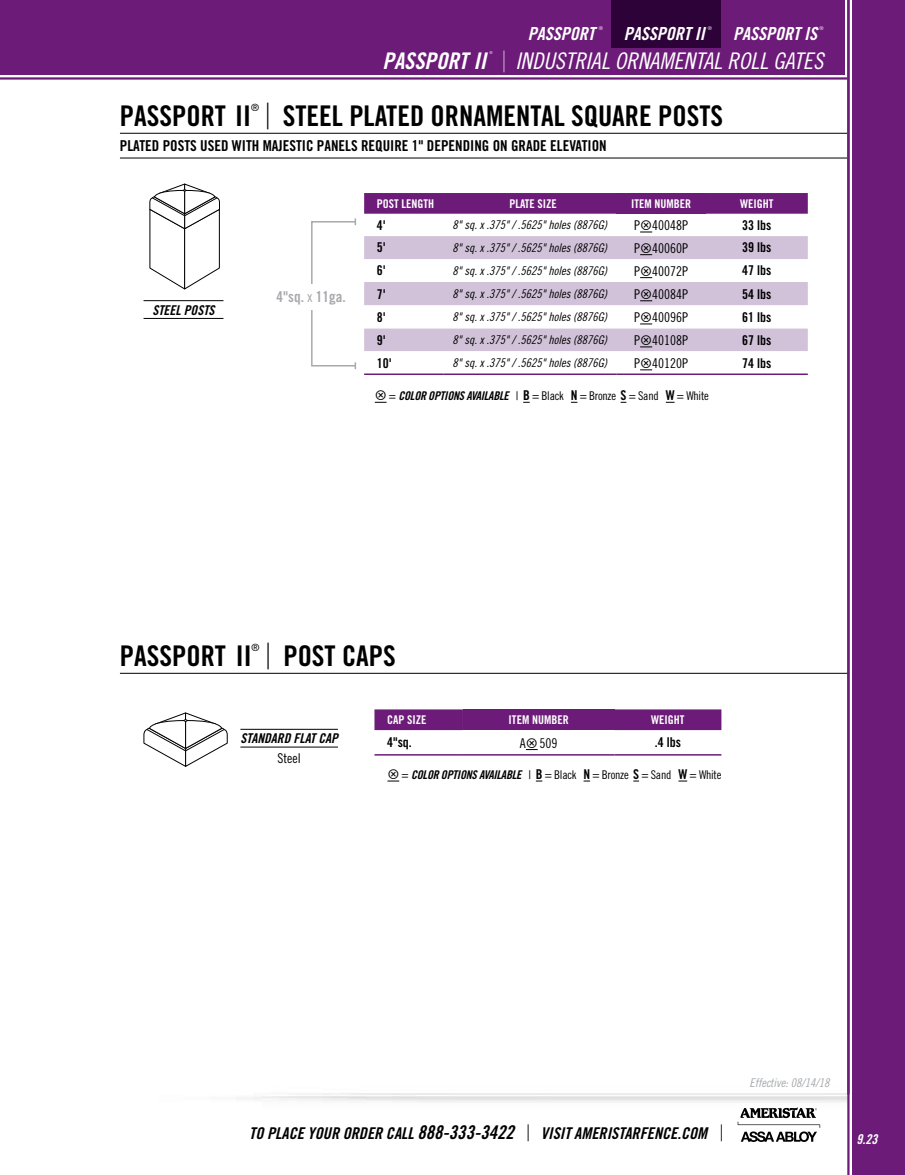
<style>
.page{position:relative;width:905px;height:1175px;background:#fff}
.page>*{position:absolute;margin:0;border:0;box-sizing:border-box;transform-origin:0 0}
.t1{font:28.5px "Trade Gothic LT Std Bd Cn 20";color:#000}
.t2{font:22.95px "Trade Gothic LT Std Cn 18 Obl";color:#fff}
.t3{font:22.95px "Trade Gothic LT Std Bd Cn 20 Obl";color:#fff}
.t4{font:18px "Trade Gothic LT Std Bd Cn 20 Obl";color:#fff}
.t5{font:16.2px "Trade Gothic LT Std Bd Cn 20 Obl";color:#000}
.t6{font:15px "Trade Gothic LT Std Bd Cn 20";color:#000}
.t7{font:15px "Trade Gothic LT Std Bd Cn 20";color:#a7a9ac}
.t8{font:13.5px "Trade Gothic LT Std Bd Cn 20";color:#000}
.t9{font:13.5px "Trade Gothic LT Std Cn 18";color:#000}
.t10{font:13.5px "Trade Gothic LT Std Bd Cn 20 Obl";color:#000}
.t11{font:13.5px "Trade Gothic LT Std Bd Cn 20 Obl";color:#fff}
.t12{font:12px "Trade Gothic LT Std Cn 18 Obl";color:#000}
.t13{font:12px "Trade Gothic LT Std Cn 18";letter-spacing:-.02em;color:#000}
.t14{font:12px "Trade Gothic LT Std Bd Cn 20";color:#fff}
.t15{font:12px "Trade Gothic LT Std Cn 18 Obl";color:#a7a9ac}
.t16{font:9.9px "Trade Gothic LT Std";color:#000}
.t17{font:300 5.25px "Trade Gothic LT Std";color:#fff}
.t18{font:300 4.05px "Trade Gothic LT Std";color:#fff}
.s1{font-family:"Trade Gothic LT Std";font-weight:300;font-size:29.4px}
.s2{font-family:"Trade Gothic LT Std";font-weight:300;font-size:36px}
.s3{font-family:"Trade Gothic LT Std Cn 18"}
.s4{font-family:"Trade Gothic LT Std Bd Cn 20 Obl"}
.s5{font-family:"Trade Gothic LT Std Bd Cn 20";font-size:13.5px}
.s6{font-size:18.9px}
.s7{font-family:"Trade Gothic LT Std";font-weight:300;font-size:22.65px}
</style>
<div class="page">
<hr style="left:120px;top:133px;width:727px;height:1px;background:#000">
<hr style="left:120px;top:158px;width:727px;height:1px;background:#000">
<div style="left:311px;top:221px;width:45px;height:145px;border:2px solid #a7a9ac"></div>
<svg style="left:354px;top:218px;width:2px;height:7px"></svg>
<svg style="left:354px;top:362px;width:2px;height:7px"></svg>
<div style="left:257px;top:284px;width:89px;height:25px;background:#fff"></div>
<div style="left:364px;top:193px;width:443px;height:21px;background:#6c1b78"></div>
<div style="left:616px;top:193px;width:90px;height:21px;background:#6c1b78"></div>
<hr style="left:364px;top:373px;width:79px;height:2px;background:#6c1b78">
<hr style="left:443px;top:373px;width:173px;height:2px;background:#6c1b78">
<hr style="left:616px;top:373px;width:90px;height:2px;background:#6c1b78">
<hr style="left:706px;top:373px;width:101px;height:2px;background:#6c1b78">
<svg style="left:149px;top:183px;width:71px;height:107px"></svg>
<hr style="left:143px;top:300px;width:80px;height:1px;background:#000">
<hr style="left:143px;top:318px;width:80px;height:1px;background:#000">
<hr style="left:120px;top:673px;width:729px;height:1px;background:#000">
<div style="left:374px;top:709px;width:347px;height:21px;background:#6c1b78"></div>
<div style="left:463px;top:709px;width:151px;height:21px;background:#6c1b78"></div>
<hr style="left:374px;top:754px;width:89px;height:1px;background:#6c1b78">
<hr style="left:463px;top:754px;width:151px;height:1px;background:#6c1b78">
<hr style="left:614px;top:754px;width:107px;height:1px;background:#6c1b78">
<svg style="left:143px;top:712px;width:85px;height:55px"></svg>
<hr style="left:240px;top:729px;width:98px;height:1px;background:#000">
<hr style="left:240px;top:746px;width:98px;height:1px;background:#000">
<div style="left:0;top:0;width:845px;height:75px;background:#6c1b78"></div>
<hr style="left:0;top:77px;width:847px;height:3px;background:#6c1b78">
<div style="left:611px;top:0;width:109px;height:48px;background:#2d0238"></div>
<img style="left:236px;top:1093px;width:610px;height:49px">
<svg style="left:846px;top:0;width:4px;height:1174px"></svg>
<div style="left:852px;top:0;width:52px;height:1174px;background:#6c1b78"></div>
<svg style="left:737px;top:1107px;width:83px;height:34px"></svg>
<svg style="left:364px;top:231px;width:443px;height:28px"></svg>
<svg style="left:364px;top:277px;width:443px;height:97px"></svg>
<svg style="left:375px;top:401px;width:11px;height:2px"></svg>
<svg style="left:387px;top:780px;width:12px;height:1px"></svg>
<h3 class="t4" style="left:527px;top:23px;width:68px">PASSPORT</h3>
<p class="t17" style="left:598px;top:25px;width:6px">®</p>
<h3 class="t4" style="left:624px;top:23px;width:82px">PASSPORT II</h3>
<p class="t17" style="left:707px;top:25px;width:6px">®</p>
<h3 class="t4" style="left:733px;top:23px;width:85px">PASSPORT IS</h3>
<p class="t17" style="left:819px;top:25px;width:6px">®</p>
<h2 class="t3" style="left:382px;top:47px;width:105px">PASSPORT II</h2>
<p class="t18" style="left:489px;top:51px;width:5px">®</p>
<h2 class="t2" style="left:502px;top:47px;width:322px"><span class="s1">|</span> INDUSTRIAL ORNAMENTAL ROLL GATES</h2>
<h1 class="t1" style="left:120px;top:99px;width:133px">PASSPORT II</h1>
<p class="t16" style="left:251px;top:102px;width:9px">®</p>
<h1 class="t1" style="left:265px;top:99px;width:459px"><span class="s2">|</span> STEEL PLATED ORNAMENTAL SQUARE POSTS</h1>
<p class="t6" style="left:120px;top:136px;width:488px">PLATED POSTS USED WITH MAJESTIC PANELS REQUIRE 1" DEPENDING ON GRADE ELEVATION</p>
<p class="t10" style="left:152px;top:301px;width:64px">STEEL POSTS</p>
<p class="t7" style="left:276px;top:288px;width:71px">4"sq. <span class="s3">x</span> 11ga.</p>
<p class="t14" style="left:377px;top:196px;width:59px">POST LENGTH</p>
<p class="t14" style="left:509px;top:196px;width:49px">PLATE SIZE</p>
<p class="t14" style="left:631px;top:196px;width:61px">ITEM NUMBER</p>
<p class="t14" style="left:740px;top:196px;width:35px">WEIGHT</p>
<p class="t8" style="left:377px;top:217px;width:10px">4'</p>
<p class="t12" style="left:452px;top:218px;width:156px">8" sq. x .375" / .5625" holes (8876G)</p>
<p class="t9" style="left:634px;top:217px;width:55px">P 40048P</p>
<p class="t8" style="left:742px;top:217px;width:31px">33 lbs</p>
<p class="t8" style="left:377px;top:239px;width:10px">5'</p>
<p class="t12" style="left:452px;top:240px;width:156px">8" sq. x .375" / .5625" holes (8876G)</p>
<p class="t9" style="left:634px;top:240px;width:55px">P 40060P</p>
<p class="t8" style="left:742px;top:239px;width:31px">39 lbs</p>
<p class="t8" style="left:377px;top:262px;width:10px">6'</p>
<p class="t12" style="left:452px;top:263px;width:156px">8" sq. x .375" / .5625" holes (8876G)</p>
<p class="t9" style="left:634px;top:263px;width:55px">P 40072P</p>
<p class="t8" style="left:742px;top:262px;width:31px">47 lbs</p>
<p class="t8" style="left:377px;top:285px;width:10px">7'</p>
<p class="t12" style="left:452px;top:287px;width:156px">8" sq. x .375" / .5625" holes (8876G)</p>
<p class="t9" style="left:634px;top:286px;width:55px">P 40084P</p>
<p class="t8" style="left:742px;top:285px;width:31px">54 lbs</p>
<p class="t8" style="left:377px;top:309px;width:10px">8'</p>
<p class="t12" style="left:452px;top:310px;width:156px">8" sq. x .375" / .5625" holes (8876G)</p>
<p class="t9" style="left:634px;top:309px;width:55px">P 40096P</p>
<p class="t8" style="left:742px;top:309px;width:31px">61 lbs</p>
<p class="t8" style="left:377px;top:332px;width:10px">9'</p>
<p class="t12" style="left:452px;top:333px;width:156px">8" sq. x .375" / .5625" holes (8876G)</p>
<p class="t9" style="left:634px;top:332px;width:55px">P 40108P</p>
<p class="t8" style="left:742px;top:332px;width:31px">67 lbs</p>
<p class="t8" style="left:377px;top:354px;width:16px">10'</p>
<p class="t12" style="left:452px;top:356px;width:156px">8" sq. x .375" / .5625" holes (8876G)</p>
<p class="t9" style="left:634px;top:355px;width:55px">P 40120P</p>
<p class="t8" style="left:742px;top:354px;width:31px">74 lbs</p>
<p class="t13" style="left:389px;top:389px;width:321px">= <span class="s4">COLOR OPTIONS AVAILABLE</span> | <span class="s5">B</span> = Black <span class="s5">N</span> = Bronze <span class="s5">S</span> = Sand <span class="s5">W</span> = White</p>
<h1 class="t1" style="left:120px;top:638px;width:133px">PASSPORT II</h1>
<p class="t16" style="left:252px;top:642px;width:9px">®</p>
<h1 class="t1" style="left:266px;top:638px;width:131px"><span class="s2">|</span> POST CAPS</h1>
<p class="t10" style="left:240px;top:730px;width:99px">STANDARD FLAT CAP</p>
<p class="t9" style="left:277px;top:750px;width:25px">Steel</p>
<p class="t14" style="left:387px;top:712px;width:41px">CAP SIZE</p>
<p class="t14" style="left:508px;top:712px;width:61px">ITEM NUMBER</p>
<p class="t14" style="left:651px;top:712px;width:35px">WEIGHT</p>
<p class="t8" style="left:387px;top:734px;width:26px">4"sq.</p>
<p class="t9" style="left:520px;top:735px;width:39px">A 509</p>
<p class="t8" style="left:654px;top:734px;width:28px">.4 lbs</p>
<p class="t13" style="left:401px;top:767px;width:321px">= <span class="s4">COLOR OPTIONS AVAILABLE</span> | <span class="s5">B</span> = Black <span class="s5">N</span> = Bronze <span class="s5">S</span> = Sand <span class="s5">W</span> = White</p>
<p class="t15" style="left:749px;top:1075px;width:81px">Effective: 08/14/18</p>
<h3 class="t5" style="left:249px;top:1123px;width:476px">TO PLACE YOUR ORDER CALL <span class="s6">888-333-3422</span> <span class="s7">|</span> VISIT AMERISTARFENCE.COM <span class="s7">|</span></h3>
<p class="t11" style="left:856px;top:1131px;width:22px">9.23</p>
</div>
